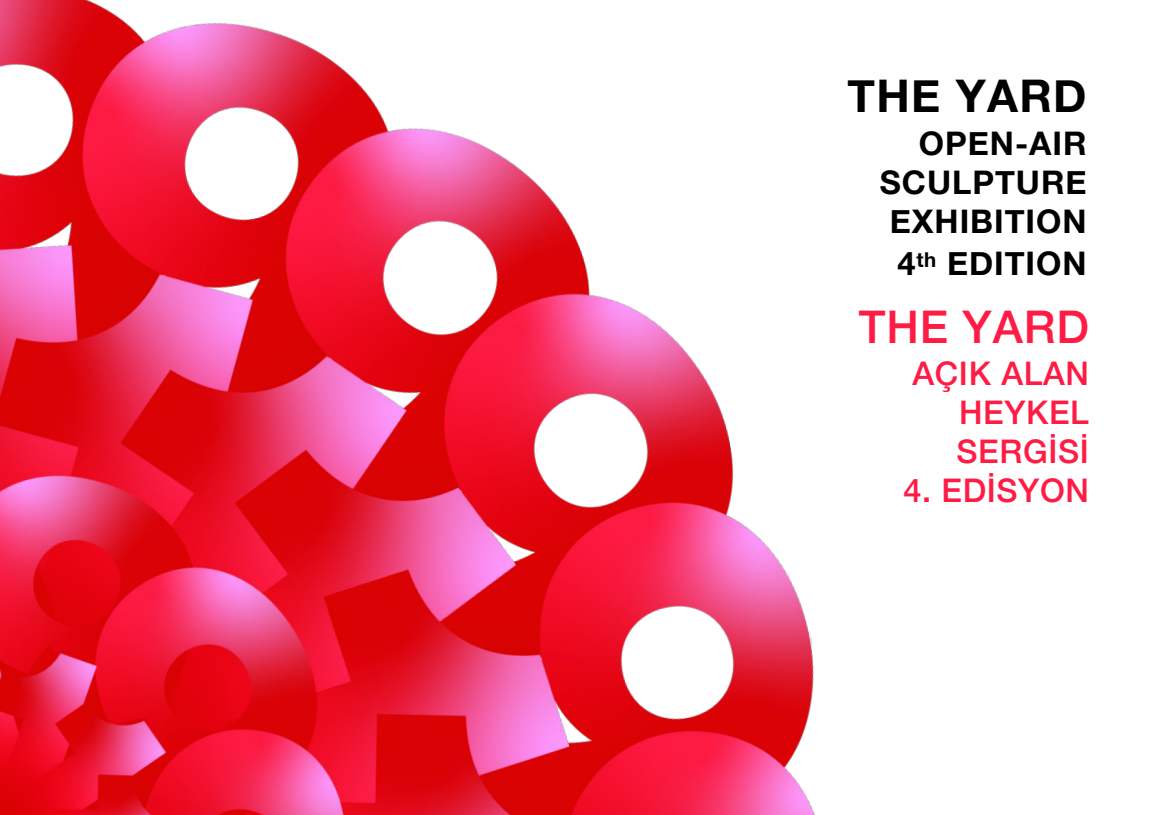
<style>
.page{position:relative;width:1170px;height:815px;background:#fff}
.page>*{position:absolute;margin:0;border:0;box-sizing:border-box;transform-origin:0 0}
.t1{font:700 45px "Helvetica Neue";letter-spacing:.03em;color:#000}
.t2{font:500 45px "Helvetica Neue";letter-spacing:.02em;color:#ff1b43}
.t3{font:700 32.5px/39px "Helvetica Neue";letter-spacing:.03em;color:#000;text-align:right}
.t4{font:500 32.5px/39px "Helvetica Neue";letter-spacing:.02em;color:#ff1b43;text-align:justify}
</style>
<div class="page">
<img style="left:0;top:0;width:815px;height:815px">
<h1 class="t1" style="left:847px;top:61px;width:240px">THE YARD</h1>
<p class="t3" style="left:879px;top:124px;width:208px">OPEN-AIR<br>SCULPTURE<br>EXHIBITION</p>
<p class="t3" style="left:897px;top:244px;width:191px">4<sup>th</sup> EDITION</p>
<h1 class="t2" style="left:858px;top:290px;width:231px">THE YARD</h1>
<p class="t4" style="left:956px;top:351px;width:134px;text-indent:-44px">AÇIK ALAN HEYKEL SERGİSİ</p>
<p class="t4" style="left:903px;top:468px;width:187px">4. EDİSYON</p>
</div>
